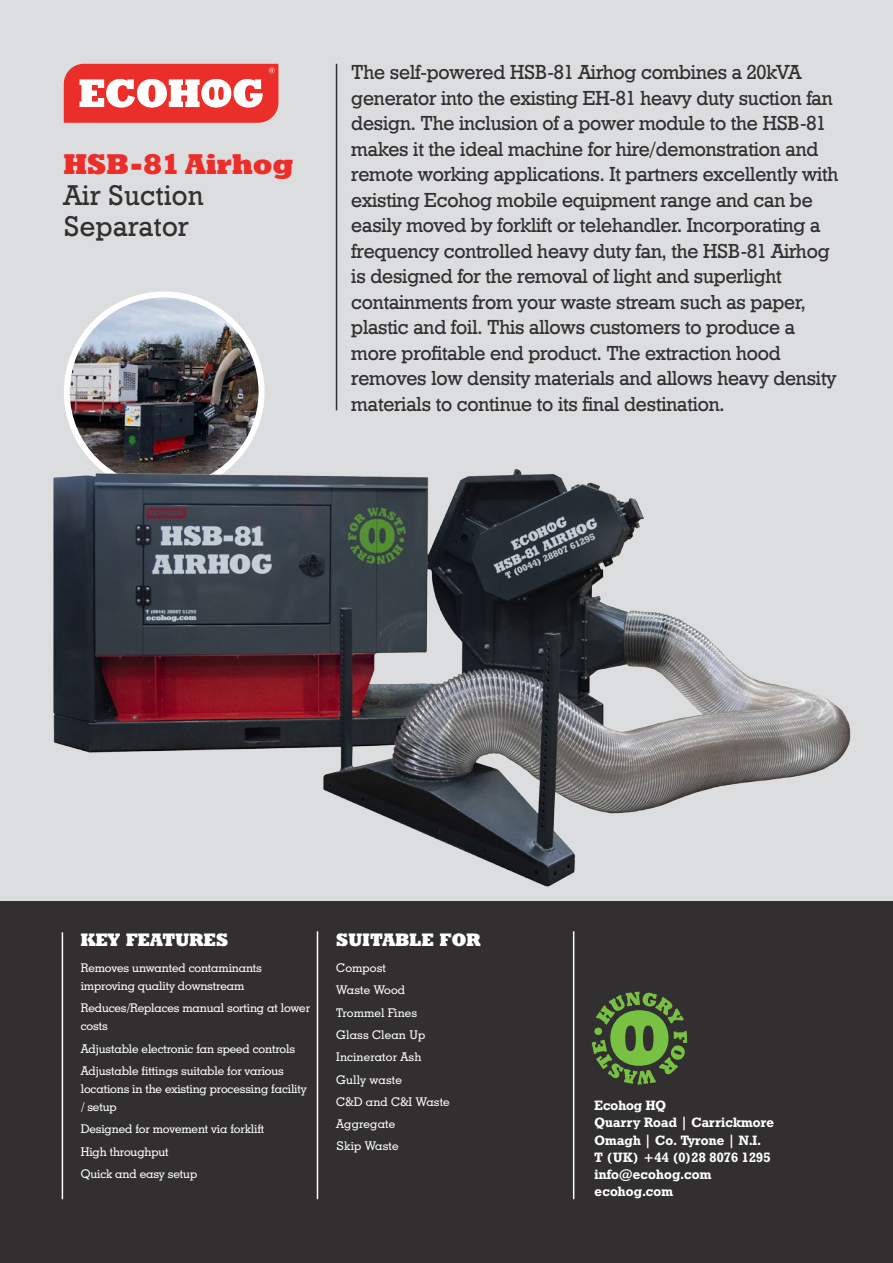
<style>
.page{position:relative;width:893px;height:1263px;background:#dcdddf}
.page>*{position:absolute;margin:0;border:0;box-sizing:border-box;transform-origin:0 0}
.t1{font:28.5px/30.8px "Geometric Slab 712 BT Medium A";letter-spacing:.015em;color:#312f30}
.t2{font:28.5px "Geometric Slab 712 BT Extra Bold A";letter-spacing:.015em;color:#eb2e29}
.t3{font:20.25px/25.5px "Geometric Slab 712 BT Medium A";letter-spacing:-.01em;color:#312f30}
.t4{font:18px "Geometric Slab 712 BT Extra Bold A";letter-spacing:.015em;color:#fff}
.t5{font:13.5px "Geometric Slab 712 BT Bold A";letter-spacing:.01em;color:#fff}
.t6{font:500 12px/18px "Geometric Slab 703 BT";letter-spacing:-.01em;color:#fff}
.t7{font:500 12px "Geometric Slab 703 BT";letter-spacing:.01em;color:#fff}
</style>
<div class="page">
<div style="left:0;top:901px;width:893px;height:362px;background:#312f30"></div>
<svg style="left:64px;top:64px;width:214px;height:59px;background:#f06966"></svg>
<hr style="left:62px;top:932px;width:1px;height:267px;background:#fff">
<hr style="left:336px;top:64px;width:1px;height:346px;background:#312f30">
<hr style="left:317px;top:931px;width:1px;height:268px;background:#fff">
<hr style="left:573px;top:931px;width:1px;height:268px;background:#fff">
<img style="left:67px;top:294px;width:195px;height:195px;border-radius:97px">
<div style="left:64px;top:291px;width:201px;height:201px;border:6px solid #fff;border-radius:50%"></div>
<img style="left:53px;top:447px;width:798px;height:440px">
<svg style="left:592px;top:991px;width:95px;height:94px"></svg>
<p class="t2" style="left:64px;top:147px;width:231px">HSB-81 Airhog</p>
<p class="t1" style="left:64px;top:179px;width:141px">Air Suction<br>Separator</p>
<p class="t3" style="left:351px;top:59px;width:489px">The self-powered HSB-81 Airhog combines a 20kVA generator into the existing EH-81 heavy duty suction fan design. The inclusion of a power module to the HSB-81 makes it the ideal machine for hire/demonstration and remote working applications. It partners excellently with existing Ecohog mobile equipment range and can be easily moved by forklift or telehandler. Incorporating a frequency controlled heavy duty fan, the HSB-81 Airhog is designed for the removal of light and superlight containments from your waste stream such as paper, plastic and foil. This allows customers to produce a more profitable end product. The extraction hood removes low density materials and allows heavy density materials to continue to its final destination.</p>
<p class="t4" style="left:81px;top:928px;width:149px">KEY FEATURES</p>
<p class="t6" style="left:81px;top:959px;width:183px">Removes unwanted contaminants improving quality downstream</p>
<p class="t6" style="left:81px;top:999px;width:231px">Reduces/Replaces manual sorting at lower costs</p>
<p class="t6" style="left:81px;top:1039px;width:216px">Adjustable electronic fan speed controls</p>
<p class="t6" style="left:81px;top:1062px;width:228px">Adjustable fittings suitable for various locations in the existing processing facility / setup</p>
<p class="t6" style="left:81px;top:1120px;width:185px">Designed for movement via forklift</p>
<p class="t6" style="left:81px;top:1142px;width:89px">High throughput</p>
<p class="t6" style="left:81px;top:1164px;width:118px">Quick and easy setup</p>
<p class="t4" style="left:336px;top:928px;width:146px">SUITABLE FOR</p>
<p class="t7" style="left:336px;top:961px;width:51px">Compost</p>
<p class="t7" style="left:336px;top:983px;width:71px">Waste Wood</p>
<p class="t7" style="left:336px;top:1005px;width:82px">Trommel Fines</p>
<p class="t7" style="left:336px;top:1027px;width:90px">Glass Clean Up</p>
<p class="t7" style="left:336px;top:1050px;width:87px">Incinerator Ash</p>
<p class="t7" style="left:336px;top:1072px;width:67px">Gully waste</p>
<p class="t7" style="left:336px;top:1094px;width:115px">C&amp;D and C&amp;I Waste</p>
<p class="t7" style="left:336px;top:1116px;width:61px">Aggregate</p>
<p class="t7" style="left:336px;top:1139px;width:64px">Skip Waste</p>
<p class="t5" style="left:595px;top:1097px;width:73px">Ecohog HQ</p>
<p class="t5" style="left:595px;top:1114px;width:181px">Quarry Road | Carrickmore</p>
<p class="t5" style="left:595px;top:1132px;width:168px">Omagh | Co. Tyrone | N.I.</p>
<p class="t5" style="left:595px;top:1149px;width:177px">T (UK) +44 (0)28 8076 1295</p>
<p class="t5" style="left:595px;top:1166px;width:118px">info@ecohog.com</p>
<p class="t5" style="left:595px;top:1183px;width:80px">ecohog.com</p>
</div>
